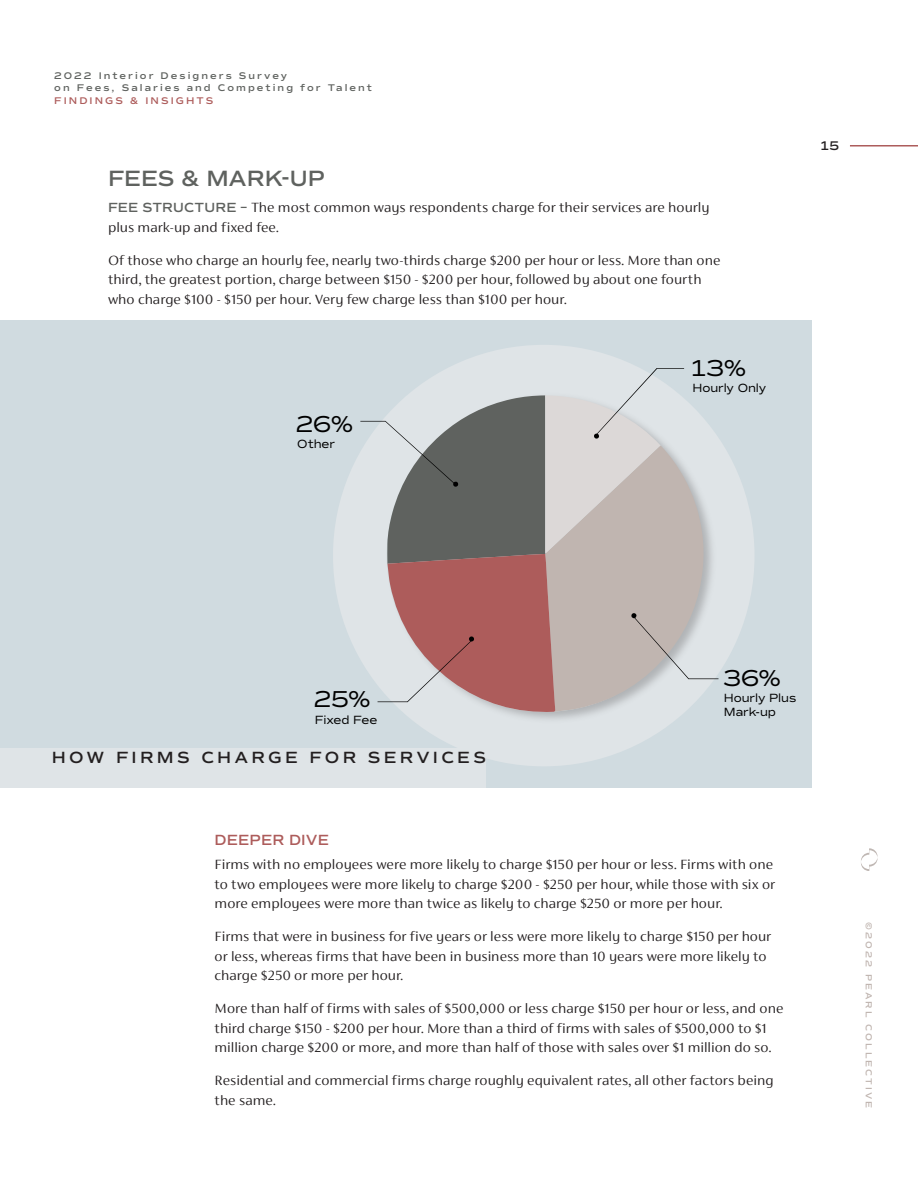
<style>
.page{position:relative;width:918px;height:1188px;background:#fff}
.page>*{position:absolute;margin:0;border:0;box-sizing:border-box;transform-origin:0 0}
.t1{font:23.4px "Commuters Sans";letter-spacing:-.015em;color:#000}
.GRAPH_Page_Headers{font:600 22.5px "Commuters Sans";letter-spacing:-.005em;color:#5f625f}
.GRAPH_Titles{font:600 16.5px "Commuters Sans";letter-spacing:.19em;color:#231f20}
.BODY_Survey{font:300 15px/19.5px "FS Siena";color:#231f20}
.Deeper_Dive{font:600 15px "Commuters Sans";letter-spacing:.01em;color:#ad5c5b}
.t2{font:600 12.75px "Commuters Sans";color:#231f20}
.t3{font:12.15px/14.5px "Commuters Sans";letter-spacing:-.005em;color:#000}
.t4{font:600 9.9px/12.6px "Commuters Sans";letter-spacing:.2em;color:#5f625f}
.t5{font:600 9.9px "Commuters Sans";letter-spacing:.205em;color:#ad5c5b}
.t6{font:600 9px "Commuters Sans";letter-spacing:.22em;color:#c0b5b0}
.s1{font-family:"Commuters Sans";font-weight:600;font-size:13.5px;color:#5f625f}
</style>
<div class="page">
<div style="left:0;top:320px;width:811px;height:468px;background:#d0dbe0"></div>
<div style="left:333px;top:345px;width:422px;height:421px;background:#dfe4e7;border-radius:50%"></div>
<svg style="left:360px;top:368px;width:359px;height:345px"></svg>
<svg style="left:861px;top:848px;width:17px;height:23px"></svg>
<hr style="left:850px;top:145px;width:68px;height:2px;background:#ad5c5b">
<div style="left:0;top:748px;width:486px;height:40px;background:#dfe4e7"></div>
<p class="t4" style="left:54px;top:69px;width:319px">2022 Interior Designers Survey<br>on Fees, Salaries and Competing for Talent</p>
<p class="t5" style="left:54px;top:95px;width:161px">FINDINGS &amp; INSIGHTS</p>
<p class="GRAPH_Page_Headers" style="left:108px;top:164px;width:219px">FEES &amp; MARK-UP</p>
<p class="BODY_Survey" style="left:108px;top:198px;width:603px"><span class="s1">FEE STRUCTURE –</span> The most common ways respondents charge for their services are hourly plus mark-up and fixed fee.</p>
<p class="BODY_Survey" style="left:108px;top:250px;width:614px">Of those who charge an hourly fee, nearly two-thirds charge $200 per hour or less. More than one third, the greatest portion, charge between $150 - $200 per hour, followed by about one fourth who charge $100 - $150 per hour. Very few charge less than $100 per hour.</p>
<p class="t1" style="left:296px;top:409px;width:59px">26%</p>
<p class="t3" style="left:297px;top:437px;width:39px">Other</p>
<p class="t1" style="left:691px;top:354px;width:56px">13%</p>
<p class="t3" style="left:692px;top:381px;width:75px">Hourly Only</p>
<p class="t2" style="left:821px;top:138px;width:20px">15</p>
<p class="t1" style="left:314px;top:685px;width:58px">25%</p>
<p class="t3" style="left:315px;top:712px;width:64px">Fixed Fee</p>
<p class="GRAPH_Titles" style="left:52px;top:748px;width:436px">HOW FIRMS CHARGE FOR SERVICES</p>
<p class="t1" style="left:723px;top:663px;width:60px">36%</p>
<p class="t3" style="left:724px;top:691px;width:74px">Hourly Plus<br>Mark-up</p>
<p class="Deeper_Dive" style="left:215px;top:831px;width:116px">DEEPER DIVE</p>
<p class="BODY_Survey" style="left:215px;top:855px;width:562px">Firms with no employees were more likely to charge $150 per hour or less. Firms with one to two employees were more likely to charge $200 - $250 per hour, while those with six or more employees were more than twice as likely to charge $250 or more per hour.</p>
<p class="BODY_Survey" style="left:215px;top:927px;width:558px">Firms that were in business for five years or less were more likely to charge $150 per hour or less, whereas firms that have been in business more than 10 years were more likely to charge $250 or more per hour.</p>
<p class="BODY_Survey" style="left:215px;top:999px;width:570px">More than half of firms with sales of $500,000 or less charge $150 per hour or less, and one third charge $150 - $200 per hour. More than a third of firms with sales of $500,000 to $1 million charge $200 or more, and more than half of those with sales over $1 million do so.</p>
<p class="BODY_Survey" style="left:215px;top:1071px;width:560px">Residential and commercial firms charge roughly equivalent rates, all other factors being the same.</p>
<p class="t6" style="left:874px;top:922px;width:187px;rotate:90deg">©2022 PEARL COLLECTIVE</p>
</div>
